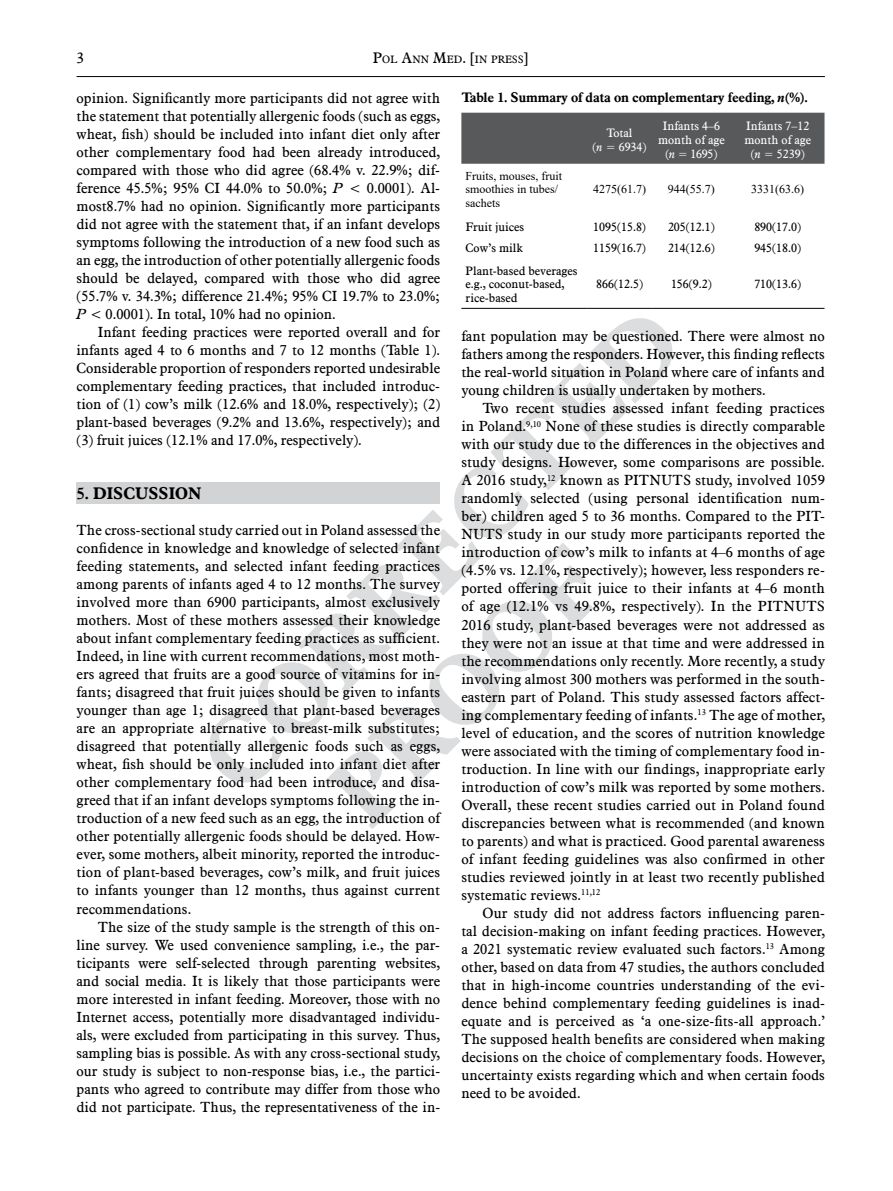
<style>
.page{position:relative;width:893px;height:1191px;background:#fff}
.page>*{position:absolute;margin:0;border:0;box-sizing:border-box;transform-origin:0 0}
.t1{font:700 16.5px "Aldine 721 EU";color:#000}
.t2{font:15px "Aldine 721 EU";color:#000}
.t3{font:14.4px/18px "Aldine 721 EU";color:#000;text-align:justify}
.t4{font:700 13.5px "Aldine 721 EU";letter-spacing:-.01em;color:#000}
.t5{font:12px/13.5px "Aldine 721 EU";color:#000}
.t6{font:12px/13.5px "Times New Roman";color:#000}
.t7{font:12px/13.5px "Aldine 721 EU";color:#fff;text-align:center}
.t8{font:10.5px "Aldine 721 EU";color:#000}
.s1{font-size:15px}
.s2{font-style:italic}
</style>
<div class="page">
<hr style="left:77px;top:76px;width:748px;height:1px;background:#000">
<svg style="left:86px;top:318px;width:587px;height:461px"></svg>
<svg style="left:324px;top:542px;width:270px;height:287px"></svg>
<svg style="left:86px;top:739px;width:172px;height:44px"></svg>
<div style="left:77px;top:482px;width:363px;height:21px;background:#d1d3d4"></div>
<div style="left:461px;top:113px;width:363px;height:51px;background:#58595b"></div>
<hr style="left:461px;top:308px;width:126px;height:1px;background:#000">
<hr style="left:587px;top:308px;width:65px;height:1px;background:#000">
<hr style="left:652px;top:308px;width:79px;height:1px;background:#000">
<hr style="left:731px;top:308px;width:93px;height:1px;background:#000">
<p class="t2" style="left:77px;top:49px;width:9px">3</p>
<p class="t8" style="left:373px;top:53px;width:157px"><span class="s1">P</span>OL <span class="s1">A</span>NN <span class="s1">M</span>ED<span class="s1">. [</span>IN PRESS<span class="s1">]</span></p>
<p class="t3" style="left:77px;top:90px;width:365px">opinion. Significantly more participants did not agree with the statement that potentially allergenic foods (such as eggs, wheat, fish) should be included into infant diet only after other complementary food had been already introduced, compared with those who did agree (68.4% v. 22.9%; dif&shy;ference 45.5%; 95% CI 44.0% to 50.0%; <span class="s2">P</span> &lt; 0.0001). Al&shy;most8.7% had no opinion. Significantly more participants did not agree with the statement that, if an infant develops symptoms following the introduction of a new food such as an egg, the introduction of other potentially allergenic foods should be delayed, compared with those who did agree (55.7% v. 34.3%; difference 21.4%; 95% CI 19.7% to 23.0%; <span class="s2">P</span> &lt; 0.0001). In total, 10% had no opinion.</p>
<p class="t3" style="left:77px;top:324px;width:365px;text-indent:21px">Infant feeding practices were reported overall and for infants aged 4 to 6 months and 7 to 12 months (Table 1).<br>Considerable proportion of responders reported undesirable complementary feeding practices, that included introduc&shy;tion of (1) cow’s milk (12.6% and 18.0%, respectively); (2) plant-based beverages (9.2% and 13.6%, respectively); and (3) fruit juices (12.1% and 17.0%, respectively).</p>
<p class="t1" style="left:77px;top:483px;width:126px">5. Discussion</p>
<p class="t3" style="left:77px;top:522px;width:365px">The cross-sectional study carried out in Poland assessed the confidence in knowledge and knowledge of selected infant feeding statements, and selected infant feeding practices among parents of infants aged 4 to 12 months. The survey involved more than 6900 participants, almost exclusively mothers. Most of these mothers assessed their knowledge about infant complementary feeding practices as sufficient.<br>Indeed, in line with current recommendations, most moth&shy;ers agreed that fruits are a good source of vitamins for in&shy;fants; disagreed that fruit juices should be given to infants younger than age 1; disagreed that plant-based beverages are an appropriate alternative to breast-milk substitutes; disagreed that potentially allergenic foods such as eggs, wheat, fish should be only included into infant diet after other complementary food had been introduce, and disa&shy;greed that if an infant develops symptoms following the in&shy;troduction of a new feed such as an egg, the introduction of other potentially allergenic foods should be delayed. How&shy;ever, some mothers, albeit minority, reported the introduc&shy;tion of plant-based beverages, cow’s milk, and fruit juices to infants younger than 12 months, thus against current recommendations.</p>
<p class="t3" style="left:77px;top:918px;width:365px;text-indent:21px">The size of the study sample is the strength of this on&shy;line survey. We used convenience sampling, i.e., the par&shy;ticipants were self-selected through parenting websites, and social media. It is likely that those participants were more interested in infant feeding. Moreover, those with no Internet access, potentially more disadvantaged individu&shy;als, were excluded from participating in this survey. Thus, sampling bias is possible. As with any cross-sectional study, our study is subject to non-response bias, i.e., the partici&shy;pants who agreed to contribute may differ from those who did not participate. Thus, the representativeness of the in-</p>
<p class="t4" style="left:461px;top:89px;width:348px">Table 1. Summary of data on complementary feeding, <span class="s2">n</span>(%).</p>
<p class="t7" style="left:592px;top:127px;width:56px">Total<br>(<span class="s2">n</span> = 6934)</p>
<p class="t7" style="left:658px;top:120px;width:68px">Infants 4–6 month of age (<span class="s2">n</span> = 1695)</p>
<p class="t7" style="left:744px;top:120px;width:68px">Infants 7–12 month of age (<span class="s2">n</span> = 5239)</p>
<p class="t6" style="left:466px;top:169px;width:98px">Fruits, mouses, fruit smoothies in tubes/ sachets</p>
<p class="t6" style="left:593px;top:182px;width:54px">4275(61.7)</p>
<p class="t6" style="left:668px;top:182px;width:48px">944(55.7)</p>
<p class="t6" style="left:751px;top:182px;width:54px">3331(63.6)</p>
<p class="t5" style="left:466px;top:221px;width:60px">Fruit juices</p>
<p class="t5" style="left:593px;top:221px;width:54px">1095(15.8)</p>
<p class="t5" style="left:668px;top:221px;width:48px">205(12.1)</p>
<p class="t5" style="left:754px;top:221px;width:48px">890(17.0)</p>
<p class="t5" style="left:466px;top:242px;width:59px">Cow’s milk</p>
<p class="t5" style="left:593px;top:242px;width:54px">1159(16.7)</p>
<p class="t5" style="left:668px;top:242px;width:48px">214(12.6)</p>
<p class="t5" style="left:754px;top:242px;width:48px">945(18.0)</p>
<p class="t5" style="left:466px;top:264px;width:113px">Plant-based beverages e.g., coconut-based, rice-based</p>
<p class="t5" style="left:596px;top:278px;width:48px">866(12.5)</p>
<p class="t5" style="left:671px;top:278px;width:42px">156(9.2)</p>
<p class="t5" style="left:754px;top:278px;width:48px">710(13.6)</p>
<p class="t3" style="left:461px;top:328px;width:365px">fant population may be questioned. There were almost no fathers among the responders. However, this finding reflects the real-world situation in Poland where care of infants and young children is usually undertaken by mothers.</p>
<p class="t3" style="left:461px;top:400px;width:365px;text-indent:21px">Two recent studies assessed infant feeding practices in Poland.<sup>9,10</sup> None of these studies is directly comparable with our study due to the differences in the objectives and study designs. However, some comparisons are possible.<br>A 2016 study,<sup>12</sup> known as PITNUTS study, involved 1059 randomly selected (using personal identification num&shy;ber) children aged 5 to 36 months. Compared to the PIT-NUTS study in our study more participants reported the introduction of cow’s milk to infants at 4–6 months of age (4.5% vs. 12.1%, respectively); however, less responders re&shy;ported offering fruit juice to their infants at 4–6 month of age (12.1% vs 49.8%, respectively). In the PITNUTS 2016 study, plant-based beverages were not addressed as they were not an issue at that time and were addressed in the recommendations only recently. More recently, a study involving almost 300 mothers was performed in the south&shy;eastern part of Poland. This study assessed factors affect&shy;ing complementary feeding of infants.<sup>13</sup> The age of mother, level of education, and the scores of nutrition knowledge were associated with the timing of complementary food in&shy;troduction. In line with our findings, inappropriate early introduction of cow’s milk was reported by some mothers.<br>Overall, these recent studies carried out in Poland found discrepancies between what is recommended (and known to parents) and what is practiced. Good parental awareness of infant feeding guidelines was also confirmed in other studies reviewed jointly in at least two recently published systematic reviews.<sup>11,12</sup></p>
<p class="t3" style="left:461px;top:904px;width:365px;text-indent:21px">Our study did not address factors influencing paren&shy;tal decision-making on infant feeding practices. However, a 2021 systematic review evaluated such factors.<sup>13</sup> Among other, based on data from 47 studies, the authors concluded that in high-income countries understanding of the evi&shy;dence behind complementary feeding guidelines is inad&shy;equate and is perceived as ‘a one-size-fits-all approach.’ The supposed health benefits are considered when making decisions on the choice of complementary foods. However, uncertainty exists regarding which and when certain foods need to be avoided.</p>
</div>
